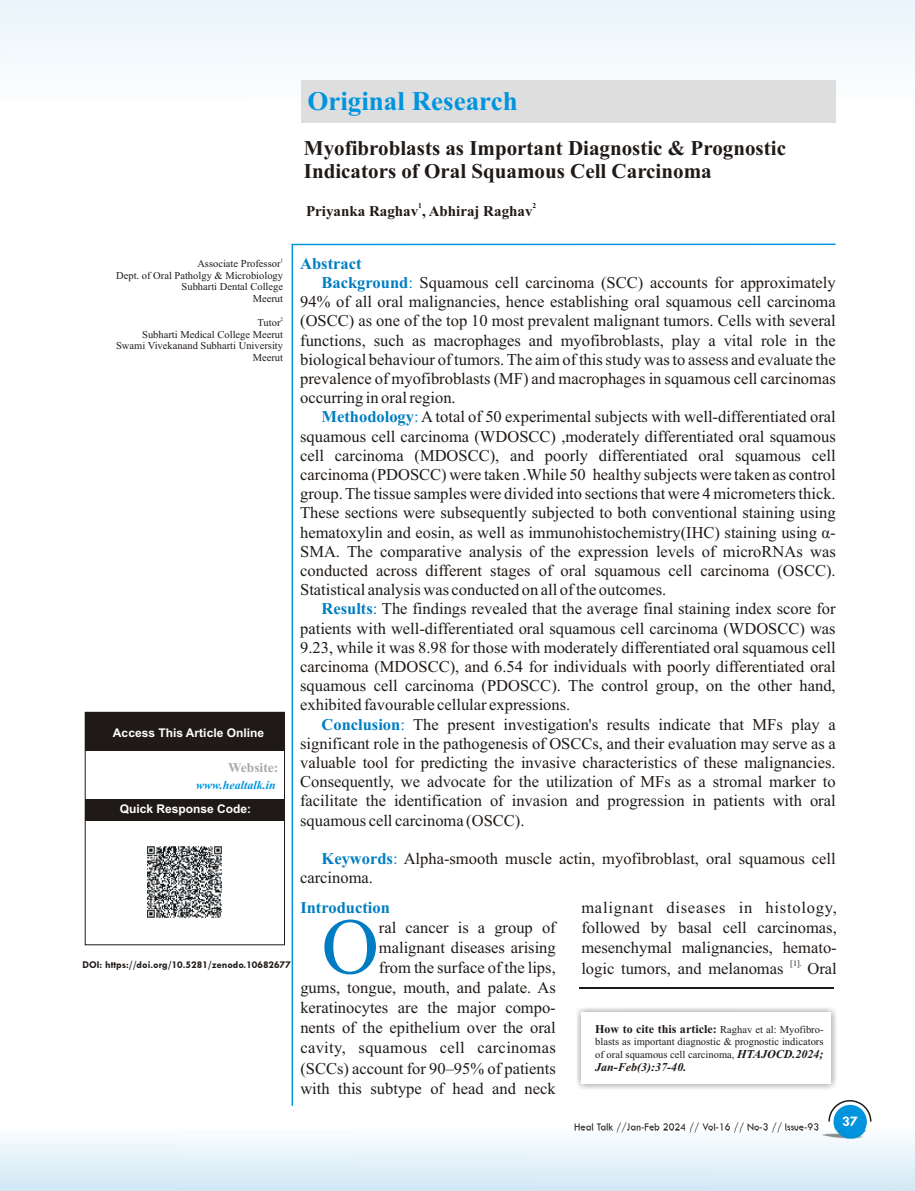
<style>
.page{position:relative;width:915px;height:1191px;background:#fff}
.page>*{position:absolute;margin:0;border:0;box-sizing:border-box;transform-origin:0 0}
.t1{font:79.35px "Times New Roman";color:#007dc2}
.t2{font:700 27px "Times New Roman";color:#0094de}
.t3{font:700 21px/23.2px "Times New Roman";color:#1f1a17}
.t4{font:16.5px/19.2px "Times New Roman";color:#1f1a17;text-align:justify}
.t5{font:16.5px "Times New Roman";letter-spacing:.045em;color:#1f1a17}
.t6{font:700 16.5px "Times New Roman";color:#007dc2}
.t7{font:700 15px "Times New Roman";color:#1f1a17}
.t8{font:700 15px "Tw Cen";color:#fff}
.t9{font:700 13.5px "Times New Roman";color:#aba8a8}
.t10{font:700 12px "Arial";color:#fff}
.t11{font:700 12px "Times New Roman";color:#1f1a17}
.t12{font:italic 700 12px "Times New Roman";color:#1f1a17}
.t13{font:italic 700 12px "Times New Roman";color:#0094de}
.t14{font:10.5px/11.7px "Times New Roman";color:#1f1a17;text-align:right}
.t15{font:10.5px "Tw Cen";color:#1f1a17}
.t16{font:700 10.5px "Tw Cen";color:#1f1a17}
.t17{font:8.25px "Times New Roman";color:#1f1a17}
.t18{font:700 7.5px "Times New Roman";color:#1f1a17}
.t19{font:5.25px "Times New Roman";color:#1f1a17}
.s1{font-weight:700;color:#007dc2}
.s2{color:#007dc2}
.s3{font-weight:400}
.s4{font-weight:400;font-size:10.5px}
.s5{font-weight:700;font-style:italic;font-size:12px}
</style>
<div class="page">
<svg style="left:828px;top:1100px;width:43px;height:23px"></svg>
<div style="left:833px;top:1104px;width:33px;height:34px;background:#0094de;border-radius:50%"></div>
<img style="left:0;top:1130px;width:914px;height:61px">
<hr style="left:291px;top:244px;width:2px;height:861px;background:#0094de">
<div style="left:301px;top:80px;width:534px;height:43px;background:#dedede"></div>
<hr style="left:291px;top:243px;width:544px;height:2px;background:#0094de">
<hr style="left:579px;top:987px;width:254px;height:2px;background:#1f1a17">
<img style="left:577px;top:1008px;width:259px;height:81px">
<div style="left:581px;top:1012px;width:250px;height:71px;background:#fff"></div>
<div style="left:85px;top:712px;width:199px;height:39px;background:#1f1a17"></div>
<div style="left:85px;top:799px;width:199px;height:21px;background:#1f1a17"></div>
<div style="left:85px;top:712px;width:199px;height:233px;border:1px solid #1f1a17"></div>
<img style="left:147px;top:846px;width:75px;height:72px">
<h2 class="t2" style="left:307px;top:92px;width:212px">Original Research</h2>
<p class="t3" style="left:304px;top:139px;width:483px">Myofibroblasts as Important Diagnostic &amp; Prognostic<br>Indicators of Oral Squamous Cell Carcinoma</p>
<p class="t18" style="left:418px;top:203px;width:5px">1</p>
<p class="t18" style="left:532px;top:203px;width:5px">2</p>
<p class="t7" style="left:306px;top:205px;width:228px">Priyanka Raghav , Abhiraj Raghav</p>
<p class="t19" style="left:280px;top:258px;width:4px">1</p>
<p class="t14" style="left:116px;top:259px;width:168px">Associate Professor<br>Dept. of Oral Patholgy &amp; Microbiology<br>Subharti Dental College<br>Meerut</p>
<p class="t19" style="left:280px;top:317px;width:4px">2</p>
<p class="t14" style="left:116px;top:317px;width:168px">Tutor<br>Subharti Medical College Meerut<br>Swami Vivekanand Subharti University<br>Meerut</p>
<p class="t10" style="left:113px;top:728px;width:152px">Access This Article Online</p>
<p class="t9" style="left:228px;top:762px;width:52px">Website:</p>
<p class="t10" style="left:120px;top:804px;width:133px">Quick Response Code:</p>
<p class="t13" style="left:196px;top:781px;width:81px">www.healtalk.in</p>
<p class="t4" style="left:321px;top:255px;width:515px;text-indent:-21px"><span class="s1">Abstract<br>Background</span><span class="s2">:</span> Squamous cell carcinoma (SCC) accounts for approximately</p>
<p class="t4" style="left:300px;top:294px;width:537px">94% of all oral malignancies, hence establishing oral squamous cell carcinoma (OSCC) as one of the top 10 most prevalent malignant tumors. Cells with several functions, such as macrophages and myofibroblasts, play a vital role in the biological behaviour of tumors. The aim of this study was to assess and evaluate the prevalence of myofibroblasts (MF) and macrophages in squamous cell carcinomas occurring in oral region.</p>
<p class="t4" style="left:300px;top:428px;width:537px">squamous cell carcinoma (WDOSCC) ,moderately differentiated oral squamous cell carcinoma (MDOSCC), and poorly differentiated oral squamous cell carcinoma (PDOSCC) were taken .While 50 healthy subjects were taken as control group. The tissue samples were divided into sections that were 4 micrometers thick.<br>These sections were subsequently subjected to both conventional staining using hematoxylin and eosin, as well as immunohistochemistry(IHC) staining using á-SMA. The comparative analysis of the expression levels of microRNAs was conducted across different stages of oral squamous cell carcinoma (OSCC).<br>Statistical analysis was conducted on all of the outcomes.</p>
<p class="t4" style="left:300px;top:620px;width:537px">patients with well-differentiated oral squamous cell carcinoma (WDOSCC) was</p>
<p class="t4" style="left:300px;top:639px;width:537px">9.23, while it was 8.98 for those with moderately differentiated oral squamous cell</p>
<p class="t4" style="left:300px;top:658px;width:537px">carcinoma (MDOSCC), and 6.54 for individuals with poorly differentiated oral</p>
<p class="t4" style="left:300px;top:677px;width:537px">squamous cell carcinoma (PDOSCC). The control group, on the other hand,</p>
<p class="t4" style="left:300px;top:697px;width:271px">exhibited favourable cellular expressions.</p>
<p class="t4" style="left:413px;top:716px;width:424px">The present investigation's results indicate that MFs play a</p>
<p class="t4" style="left:300px;top:735px;width:537px">significant role in the pathogenesis of OSCCs, and their evaluation may serve as a</p>
<p class="t4" style="left:300px;top:754px;width:537px">valuable tool for predicting the invasive characteristics of these malignancies.</p>
<p class="t4" style="left:300px;top:773px;width:537px">Consequently, we advocate for the utilization of MFs as a stromal marker to</p>
<p class="t4" style="left:300px;top:793px;width:537px">facilitate the identification of invasion and progression in patients with oral</p>
<p class="t4" style="left:300px;top:812px;width:226px">squamous cell carcinoma (OSCC).</p>
<p class="t4" style="left:321px;top:409px;width:515px"><span class="s1">Methodology</span><span class="s2">:</span>A total of 50 experimental subjects with well-differentiated oral</p>
<p class="t4" style="left:321px;top:601px;width:515px"><span class="s1">Results</span><span class="s2">:</span> The findings revealed that the average final staining index score for</p>
<p class="t6" style="left:321px;top:718px;width:85px">Conclusion<span class="s3">:</span></p>
<p class="t16" style="left:82px;top:961px;width:210px">DOI: https://doi.org/10.5281/zenodo.10682677</p>
<p class="t4" style="left:321px;top:850px;width:515px"><span class="s1">Keywords</span><span class="s2">:</span> Alpha-smooth muscle actin, myofibroblast, oral squamous cell</p>
<p class="t4" style="left:300px;top:869px;width:74px">carcinoma.</p>
<p class="t6" style="left:300px;top:901px;width:91px">Introduction</p>
<h1 class="t1" style="left:321px;top:918px;width:59px">O</h1>
<p class="t5" style="left:581px;top:901px;width:257px">malignant diseases in histology,</p>
<p class="t4" style="left:379px;top:919px;width:178px">ral cancer is a group of</p>
<p class="t4" style="left:581px;top:919px;width:257px">followed by basal cell carcinomas,</p>
<p class="t4" style="left:379px;top:939px;width:178px">malignant diseases arising</p>
<p class="t4" style="left:581px;top:939px;width:257px">mesenchymal malignancies, hemato-</p>
<p class="t17" style="left:790px;top:960px;width:13px">[1].</p>
<p class="t4" style="left:379px;top:959px;width:178px">from the surface of the lips,</p>
<p class="t4" style="left:581px;top:960px;width:204px">logic tumors, and melanomas</p>
<p class="t4" style="left:807px;top:960px;width:31px">Oral</p>
<p class="t4" style="left:300px;top:979px;width:257px;line-height:20.1px">gums, tongue, mouth, and palate. As keratinocytes are the major compo&shy;nents of the epithelium over the oral cavity, squamous cell carcinomas (SCCs) account for 90–95% of patients with this subtype of head and neck</p>
<p class="t11" style="left:595px;top:1024px;width:230px">How to cite this article: <span class="s4">Raghav et al: Myofibro-</span></p>
<p class="t14" style="left:595px;top:1035px;width:230px;line-height:12.9px;text-align:left">blasts as important diagnostic &amp; prognostic indicators of oral squamous cell carcinoma, <span class="s5">HTAJOCD.2024;</span></p>
<p class="t12" style="left:595px;top:1062px;width:92px">Jan-Feb(3):37-40.</p>
<p class="t15" style="left:574px;top:1123px;width:246px">Heal Talk //Jan-Feb 2024 // Vol-16 // No-3 // Issue-93</p>
<p class="t8" style="left:841px;top:1116px;width:17px">37</p>
</div>
